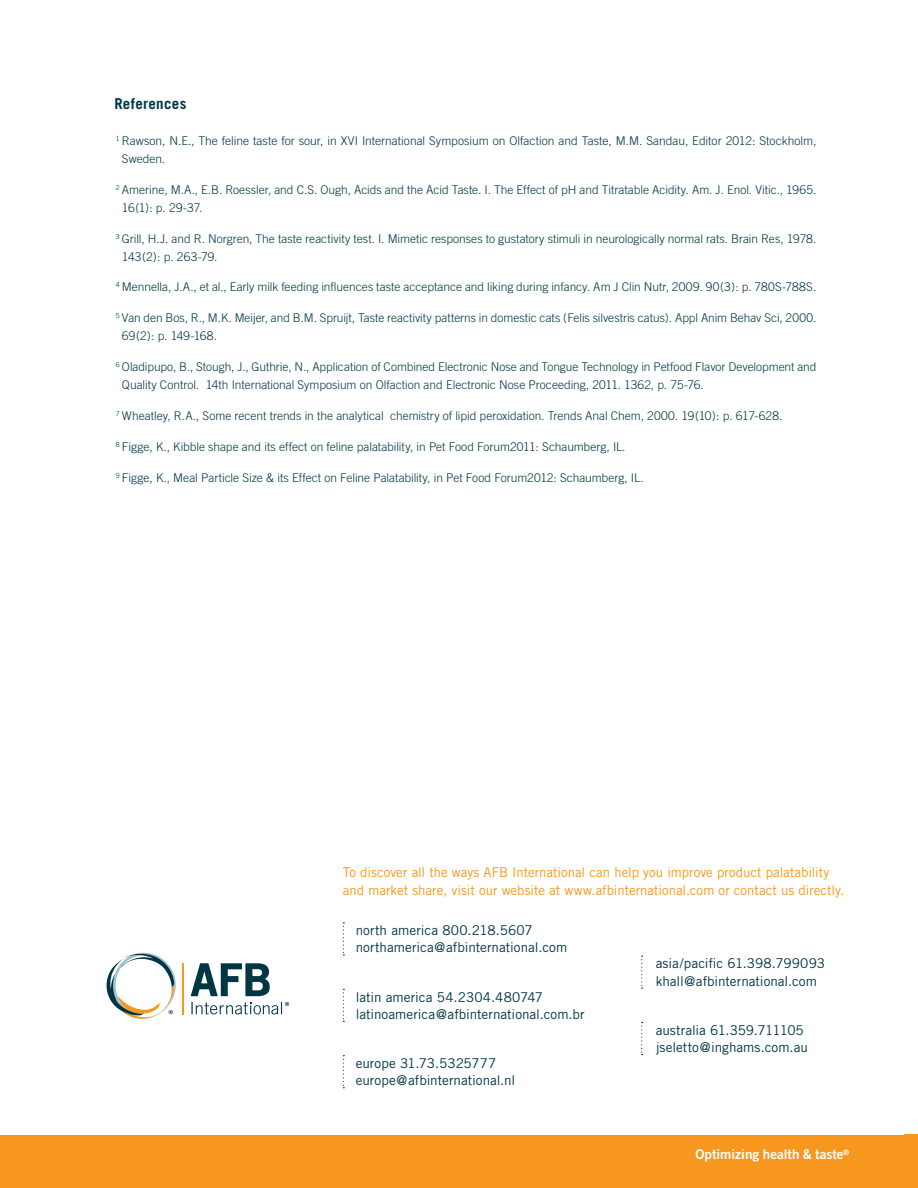
<style>
.page{position:relative;width:918px;height:1188px;background:#fff}
.page>*{position:absolute;margin:0;border:0;box-sizing:border-box;transform-origin:0 0}
.BodyCopy{font:700 15px "Trade Gothic";letter-spacing:.015em;color:#003644}
.BodyCopy-2{font:13.5px "Trade Gothic";color:#003644}
.BodyCopy-3{font:13.5px/18px "Trade Gothic";color:#f7971d}
.t1{font:13.5px "Trade Gothic Bold Two";color:#fff}
.SubHead{font:300 12px/18px "Trade Gothic";color:#003644}
</style>
<div class="page">
<div style="left:0;top:1135px;width:918px;height:53px;background:#f7971d"></div>
<svg style="left:343px;top:922px;width:1px;height:33px"></svg>
<svg style="left:343px;top:989px;width:1px;height:33px"></svg>
<svg style="left:343px;top:1055px;width:1px;height:33px"></svg>
<svg style="left:641px;top:956px;width:2px;height:33px"></svg>
<svg style="left:641px;top:1022px;width:2px;height:33px"></svg>
<svg style="left:106px;top:953px;width:70px;height:66px"></svg>
<svg style="left:191px;top:1002px;width:98px;height:12px"></svg>
<hr style="left:183px;top:963px;width:1px;height:51px;background:#f7971d">
<svg style="left:191px;top:963px;width:79px;height:33px"></svg>
<p class="BodyCopy" style="left:114px;top:94px;width:73px">References</p>
<p class="SubHead" style="left:122px;top:131px;width:696px;text-indent:-6px"><sup>1</sup> Rawson, N.E., The feline taste for sour, in XVI International Symposium on Olfaction and Taste, M.M. Sandau, Editor 2012: Stockholm,<br>Sweden.</p>
<p class="SubHead" style="left:122px;top:180px;width:696px;text-indent:-6px"><sup>2</sup> Amerine, M.A., E.B. Roessler, and C.S. Ough, Acids and the Acid Taste. I. The Effect of pH and Titratable Acidity. Am. J. Enol. Vitic., 1965.<br>16(1): p. 29-37.</p>
<p class="SubHead" style="left:122px;top:229px;width:696px;text-indent:-6px"><sup>3</sup> Grill, H.J. and R. Norgren, The taste reactivity test. I. Mimetic responses to gustatory stimuli in neurologically normal rats. Brain Res, 1978.<br>143(2): p. 263-79.</p>
<p class="SubHead" style="left:116px;top:278px;width:702px"><sup>4</sup> Mennella, J.A., et al., Early milk feeding influences taste acceptance and liking during infancy. Am J Clin Nutr, 2009. 90(3): p. 780S-788S.</p>
<p class="SubHead" style="left:122px;top:309px;width:696px;text-indent:-6px"><sup>5</sup> Van den Bos, R., M.K. Meijer, and B.M. Spruijt, Taste reactivity patterns in domestic cats (Felis silvestris catus). Appl Anim Behav Sci, 2000.<br>69(2): p. 149-168.</p>
<p class="SubHead" style="left:122px;top:358px;width:696px;text-indent:-6px"><sup>6</sup> Oladipupo, B., Stough, J., Guthrie, N., Application of Combined Electronic Nose and Tongue Technology in Petfood Flavor Development and<br>Quality Control. 14th International Symposium on Olfaction and Electronic Nose Proceeding, 2011. 1362, p. 75-76.</p>
<p class="SubHead" style="left:116px;top:407px;width:668px"><sup>7</sup> Wheatley, R.A., Some recent trends in the analytical chemistry of lipid peroxidation. Trends Anal Chem, 2000. 19(10): p. 617-628.</p>
<p class="SubHead" style="left:116px;top:438px;width:511px"><sup>8</sup> Figge, K., Kibble shape and its effect on feline palatability, in Pet Food Forum2011: Schaumberg, IL.</p>
<p class="SubHead" style="left:116px;top:469px;width:529px"><sup>9</sup> Figge, K., Meal Particle Size &amp; its Effect on Feline Palatability, in Pet Food Forum2012: Schaumberg, IL.</p>
<p class="BodyCopy-3" style="left:343px;top:863px;width:503px">To discover all the ways AFB International can help you improve product palatability and market share, visit our website at www.afbinternational.com or contact us directly.</p>
<p class="BodyCopy-2" style="left:356px;top:922px;width:178px">north america 800.218.5607</p>
<p class="BodyCopy-2" style="left:356px;top:939px;width:213px">northamerica@afbinternational.com</p>
<p class="BodyCopy-2" style="left:356px;top:989px;width:189px">latin america 54.2304.480747</p>
<p class="BodyCopy-2" style="left:356px;top:1006px;width:230px">latinoamerica@afbinternational.com.br</p>
<p class="BodyCopy-2" style="left:356px;top:1055px;width:142px">europe 31.73.5325777</p>
<p class="BodyCopy-2" style="left:356px;top:1072px;width:161px">europe@afbinternational.nl</p>
<p class="BodyCopy-2" style="left:656px;top:955px;width:171px">asia/pacific 61.398.799093</p>
<p class="BodyCopy-2" style="left:656px;top:973px;width:163px">khall@afbinternational.com</p>
<p class="BodyCopy-2" style="left:656px;top:1022px;width:150px">australia 61.359.711105</p>
<p class="BodyCopy-2" style="left:656px;top:1039px;width:154px">jseletto@inghams.com.au</p>
<p class="t1" style="left:696px;top:1146px;width:155px">Optimizing health &amp; taste<sup>®</sup></p>
</div>
